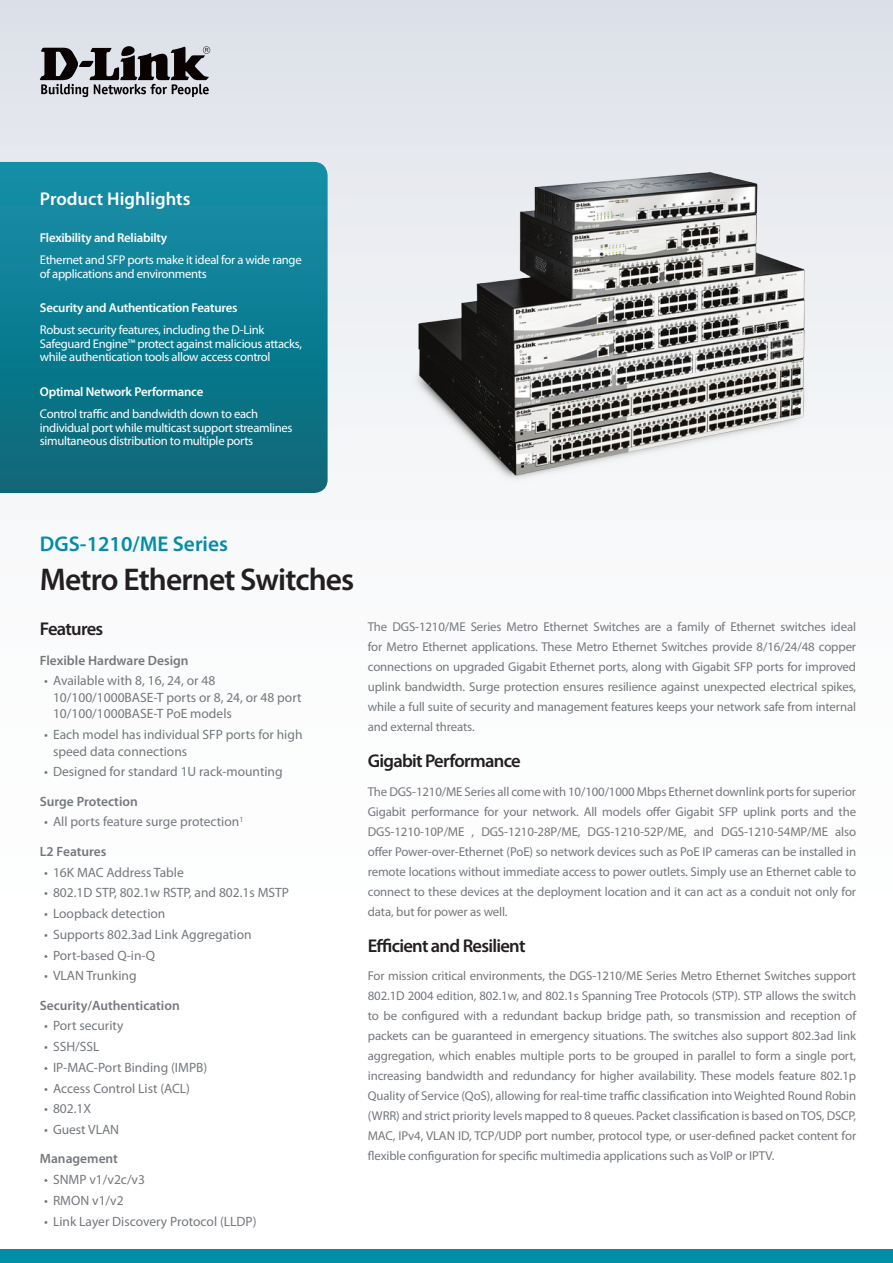
<style>
.page{position:relative;width:893px;height:1263px;background:#fff}
.page>*{position:absolute;margin:0;border:0;box-sizing:border-box;transform-origin:0 0}
.t1{font:600 31.5px "Myriad Pro";letter-spacing:-.025em;color:#231f20}
.t2{font:600 21.3px "Myriad Pro";color:#008da8}
.t3{font:600 18.6px "Myriad Pro";letter-spacing:-.04em;color:#231f20}
.t4{font:600 18.6px "Myriad Pro";color:#fff}
.t5{font:13.5px/16.5px "Myriad Pro";color:#74787d}
.t6{font:600 13.5px "Myriad Pro";color:#74787d}
.t7{font:12.9px/20px "Myriad Pro";letter-spacing:-.01em;color:#74787d;text-align:justify}
.t8{font:600 12.9px "Myriad Pro";letter-spacing:-.015em;color:#fff}
.t9{font:12.6px/13.5px "Myriad Pro";letter-spacing:-.025em;color:#fff}
.s1{font-weight:600}
</style>
<div class="page">
<div style="left:0;top:0;width:893px;height:1084px;background:linear-gradient(to bottom,#e3e6ec,#fff)"></div>
<div style="left:0;top:1249px;width:893px;height:14px;background:#008da8"></div>
<svg style="left:0;top:162px;width:328px;height:331px;background:#0f7c90"></svg>
<svg style="left:40px;top:46px;width:170px;height:51px;background:#807f83"></svg>
<img style="left:400px;top:154px;width:423px;height:339px">
<h3 class="t4" style="left:40px;top:187px;width:152px">Product Highlights</h3>
<p class="t8" style="left:40px;top:229px;width:129px">Flexibility and Reliabilty</p>
<p class="t9" style="left:40px;top:253px;width:263px">Ethernet and SFP ports make it ideal for a wide range of applications and environments</p>
<p class="t8" style="left:40px;top:299px;width:199px">Security and Authentication Features</p>
<p class="t9" style="left:40px;top:323px;width:264px">Robust security features, including the D-Link<br>Safeguard Engine™ protect against malicious attacks, while authentication tools allow access control</p>
<p class="t8" style="left:40px;top:383px;width:165px">Optimal Network Performance</p>
<p class="t9" style="left:40px;top:407px;width:254px">Control traffic and bandwidth down to each individual port while multicast support streamlines simultaneous distribution to multiple ports</p>
<h2 class="t2" style="left:40px;top:530px;width:190px">DGS-1210/ME Series</h2>
<h1 class="t1" style="left:40px;top:559px;width:316px">Metro Ethernet Switches</h1>
<h3 class="t3" style="left:40px;top:617px;width:65px">Features</h3>
<p class="t6" style="left:40px;top:651px;width:150px">Flexible Hardware Design</p>
<p class="t5" style="left:53px;top:672px;width:250px;text-indent:-9px">• Available with 8, 16, 24, or 48<br>10/100/1000BASE-T ports or 8, 24, or 48 port<br>10/100/1000BASE-T PoE models</p>
<p class="t5" style="left:53px;top:726px;width:251px;text-indent:-9px">• Each model has individual SFP ports for high speed data connections</p>
<p class="t5" style="left:44px;top:763px;width:240px">• Designed for standard 1U rack-mounting</p>
<p class="t6" style="left:40px;top:792px;width:99px">Surge Protection</p>
<p class="t5" style="left:40px;top:807px;width:205px;line-height:29.2px;text-indent:4px">• All ports feature surge protection<sup>1<br></sup><span class="s1">L2 Features</span></p>
<p class="t5" style="left:44px;top:863px;width:141px">• 16K MAC Address Table</p>
<p class="t5" style="left:44px;top:884px;width:247px">• 802.1D STP, 802.1w RSTP, and 802.1s MSTP</p>
<p class="t5" style="left:44px;top:905px;width:123px">• Loopback detection</p>
<p class="t5" style="left:44px;top:926px;width:209px">• Supports 802.3ad Link Aggregation</p>
<p class="t5" style="left:44px;top:946px;width:113px">• Port-based Q-in-Q</p>
<p class="t5" style="left:44px;top:967px;width:94px">• VLAN Trunking</p>
<p class="t6" style="left:40px;top:996px;width:141px">Security/Authentication</p>
<p class="t5" style="left:44px;top:1017px;width:81px">• Port security</p>
<p class="t5" style="left:44px;top:1038px;width:57px">• SSH/SSL</p>
<p class="t5" style="left:44px;top:1059px;width:165px">• IP-MAC-Port Binding (IMPB)</p>
<p class="t5" style="left:44px;top:1079px;width:148px">• Access Control List (ACL)</p>
<p class="t5" style="left:44px;top:1100px;width:49px">• 802.1X</p>
<p class="t5" style="left:44px;top:1121px;width:77px">• Guest VLAN</p>
<p class="t6" style="left:40px;top:1150px;width:80px">Management</p>
<p class="t5" style="left:44px;top:1171px;width:102px">• SNMP v1/v2c/v3</p>
<p class="t5" style="left:44px;top:1192px;width:81px">• RMON v1/v2</p>
<p class="t5" style="left:44px;top:1212px;width:214px">• Link Layer Discovery Protocol (LLDP)</p>
<p class="t7" style="left:368px;top:617px;width:490px">The DGS-1210/ME Series Metro Ethernet Switches are a family of Ethernet switches ideal for Metro Ethernet applications. These Metro Ethernet Switches provide 8/16/24/48 copper connections on upgraded Gigabit Ethernet ports, along with Gigabit SFP ports for improved uplink bandwidth. Surge protection ensures resilience against unexpected electrical spikes, while a full suite of security and management features keeps your network safe from internal and external threats.</p>
<h3 class="t3" style="left:368px;top:749px;width:154px">Gigabit Performance</h3>
<p class="t7" style="left:368px;top:781px;width:490px">The DGS-1210/ME Series all come with 10/100/1000 Mbps Ethernet downlink ports for superior Gigabit performance for your network. All models offer Gigabit SFP uplink ports and the DGS-1210-10P/ME , DGS-1210-28P/ME, DGS-1210-52P/ME, and DGS-1210-54MP/ME also offer Power-over-Ethernet (PoE) so network devices such as PoE IP cameras can be installed in remote locations without immediate access to power outlets. Simply use an Ethernet cable to connect to these devices at the deployment location and it can act as a conduit not only for data, but for power as well.</p>
<h3 class="t3" style="left:368px;top:933px;width:159px">Efficient and Resilient</h3>
<p class="t7" style="left:368px;top:966px;width:490px">For mission critical environments, the DGS-1210/ME Series Metro Ethernet Switches support 802.1D 2004 edition, 802.1w, and 802.1s Spanning Tree Protocols (STP). STP allows the switch to be configured with a redundant backup bridge path, so transmission and reception of packets can be guaranteed in emergency situations. The switches also support 802.3ad link aggregation, which enables multiple ports to be grouped in parallel to form a single port, increasing bandwidth and redundancy for higher availability. These models feature 802.1p Quality of Service (QoS), allowing for real-time traffic classification into Weighted Round Robin (WRR) and strict priority levels mapped to 8 queues. Packet classification is based on TOS, DSCP, MAC, IPv4, VLAN ID, TCP/UDP port number, protocol type, or user-defined packet content for flexible configuration for specific multimedia applications such as VoIP or IPTV.</p>
</div>
